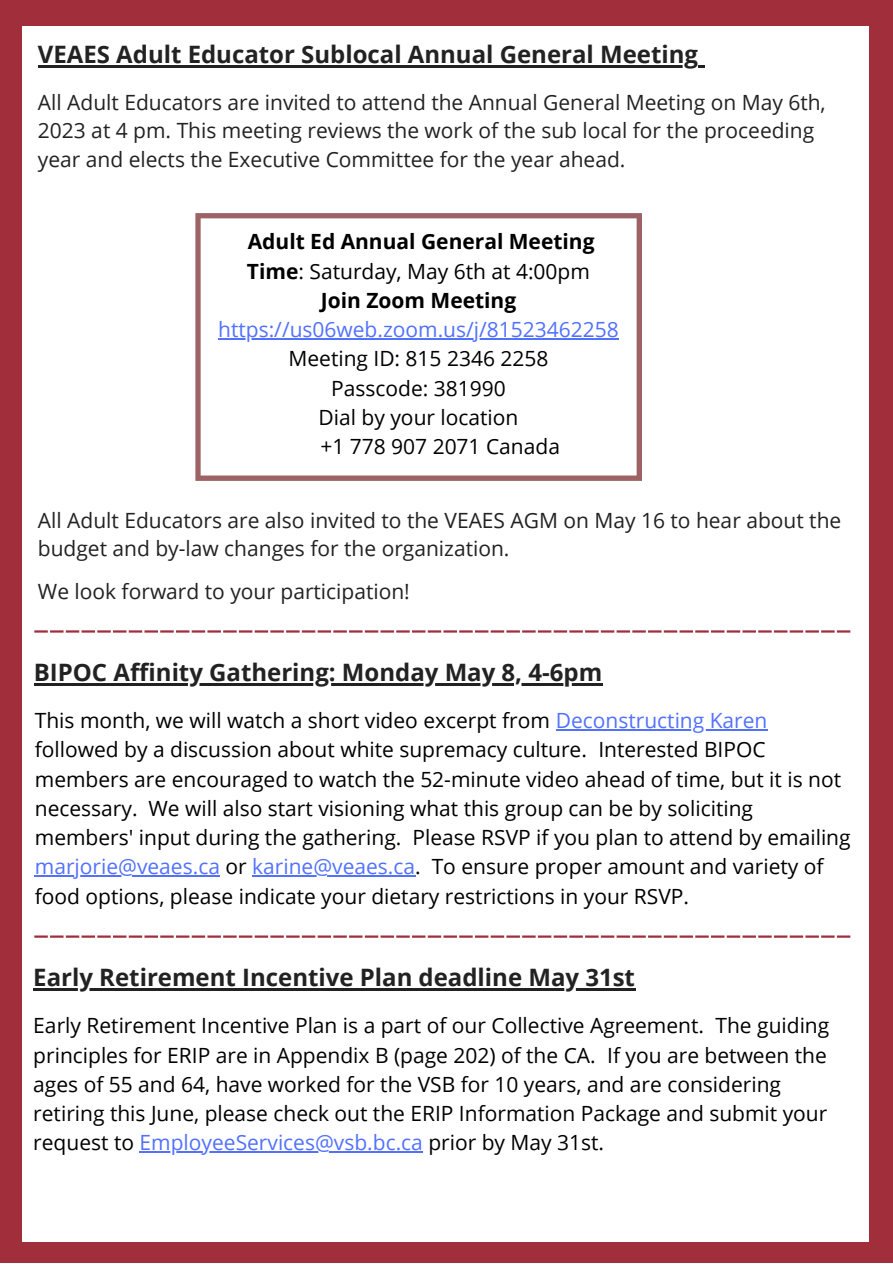
<style>
.page{position:relative;width:893px;height:1264px;background:#fff}
.page>*{position:absolute;margin:0;border:0;box-sizing:border-box;transform-origin:0 0}
.t1{font:700 24px "Open Sans";color:#222}
.t2{font:21px/29.2px "Open Sans";color:#000}
.t3{font:21px/28.8px "Open Sans";color:#222}
.t4{font:700 21px "Open Sans";color:#000}
.t5{font:21px "Open Sans";color:#5271ff}
.s1{font-weight:700}
.s2{color:#5271ff}
</style>
<div class="page">
<div style="left:0;top:0;width:892px;height:1262px;background:#a02e3b"></div>
<div style="left:22px;top:26px;width:847px;height:1215px;background:#fff"></div>
<svg style="left:195px;top:213px;width:447px;height:268px"></svg>
<hr style="left:218px;top:338px;width:401px;height:1px;background:#5271ff">
<hr style="left:38px;top:65px;width:660px;height:2px;background:#222">
<svg style="left:698px;top:65px;width:6px;height:2px"></svg>
<svg style="left:34px;top:630px;width:816px;height:2px;background:#bb6b75"></svg>
<hr style="left:34px;top:683px;width:568px;height:2px;background:#222">
<hr style="left:555px;top:729px;width:212px;height:1px;background:#5271ff">
<hr style="left:35px;top:875px;width:185px;height:1px;background:#5271ff">
<hr style="left:252px;top:875px;width:163px;height:1px;background:#5271ff">
<svg style="left:34px;top:935px;width:816px;height:2px;background:#c1777f"></svg>
<hr style="left:33px;top:988px;width:602px;height:2px;background:#222">
<hr style="left:139px;top:1151px;width:284px;height:1px;background:#5271ff">
<p class="t1" style="left:38px;top:37px;width:661px">VEAES Adult Educator Sublocal Annual General Meeting</p>
<p class="t3" style="left:38px;top:87px;width:789px">All Adult Educators are invited to attend the Annual General Meeting on May 6th,<br>2023 at 4 pm. This meeting reviews the work of the sub local for the proceeding year and elects the Executive Committee for the year ahead.</p>
<p class="t4" style="left:248px;top:227px;width:348px">Adult Ed Annual General Meeting</p>
<p class="t2" style="left:247px;top:256px;width:344px"><span class="s1">Time</span>: Saturday, May 6th at 4:00pm</p>
<p class="t4" style="left:321px;top:285px;width:197px">Join Zoom Meeting</p>
<p class="t5" style="left:218px;top:315px;width:402px">https://us06web.zoom.us/j/81523462258</p>
<p class="t2" style="left:288px;top:343px;width:261px">Meeting ID: 815 2346 2258</p>
<p class="t2" style="left:331px;top:373px;width:176px">Passcode: 381990</p>
<p class="t2" style="left:318px;top:402px;width:201px">Dial by your location</p>
<p class="t2" style="left:320px;top:431px;width:241px">+1 778 907 2071 Canada</p>
<p class="t3" style="left:38px;top:505px;width:804px">All Adult Educators are also invited to the VEAES AGM on May 16 to hear about the budget and by-law changes for the organization.</p>
<p class="t3" style="left:38px;top:576px;width:373px">We look forward to your participation!</p>
<p class="t1" style="left:34px;top:655px;width:570px">BIPOC Affinity Gathering: Monday May 8, 4-6pm</p>
<p class="t2" style="left:35px;top:705px;width:817px">This month, we will watch a short video excerpt from <span class="s2">Deconstructing Karen </span>followed by a discussion about white supremacy culture. Interested BIPOC members are encouraged to watch the 52-minute video ahead of time, but it is not necessary. We will also start visioning what this group can be by soliciting members' input during the gathering. Please RSVP if you plan to attend by emailing <span class="s2">marjorie@veaes.ca</span> or <span class="s2">karine@veaes.ca</span>. To ensure proper amount and variety of food options, please indicate your dietary restrictions in your RSVP.</p>
<p class="t1" style="left:33px;top:960px;width:603px">Early Retirement Incentive Plan deadline May 31st</p>
<p class="t2" style="left:33px;top:1010px;width:797px">Early Retirement Incentive Plan is a part of our Collective Agreement. The guiding principles for ERIP are in Appendix B (page 202) of the CA. If you are between the ages of 55 and 64, have worked for the VSB for 10 years, and are considering retiring this June, please check out the ERIP Information Package and submit your request to <span class="s2">EmployeeServices@vsb.bc.ca</span> prior by May 31st.</p>
</div>
